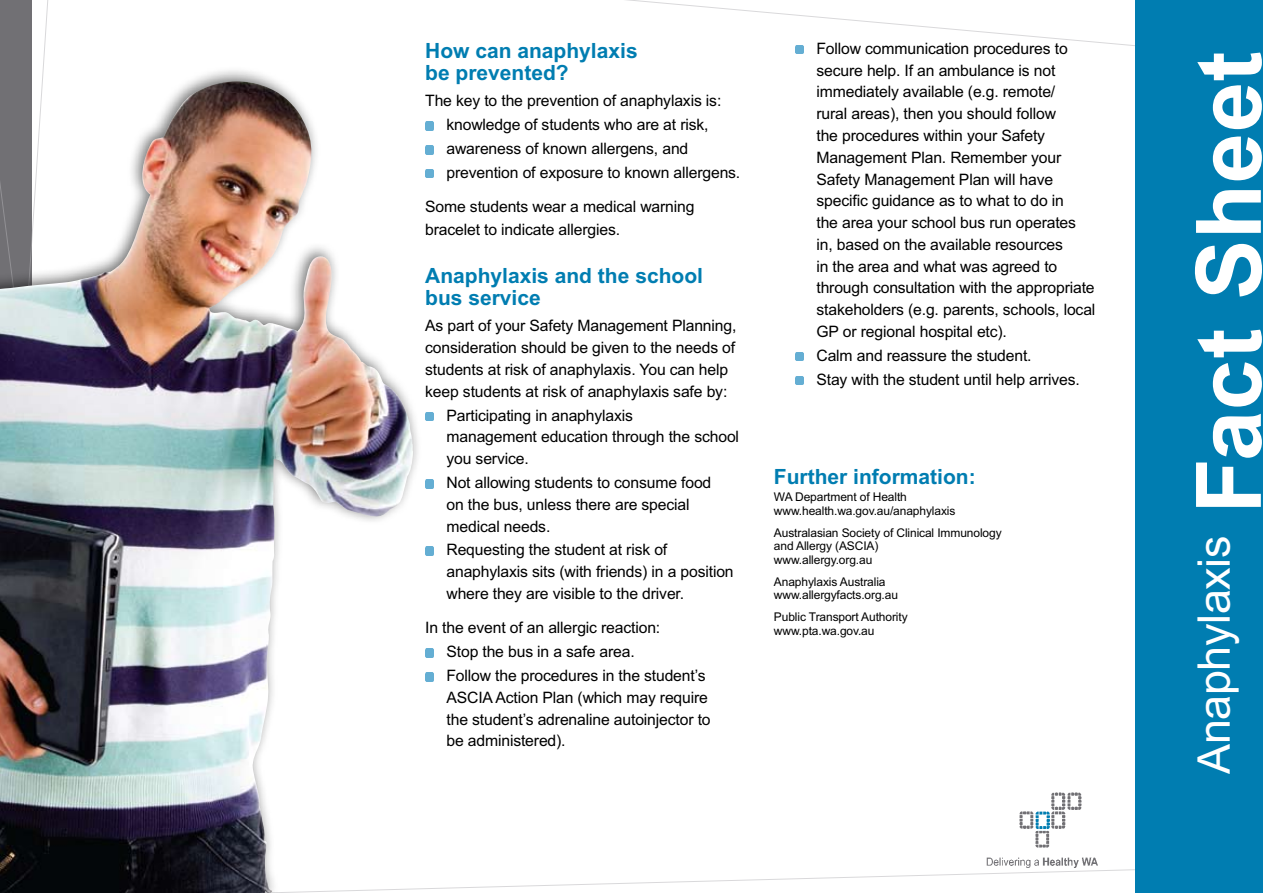
<style>
.page{position:relative;width:1263px;height:893px;background:#fff}
.page>*{position:absolute;margin:0;border:0;box-sizing:border-box;transform-origin:0 0}
.t1{font:700 90.45px "Arial";letter-spacing:.005em;color:#fff}
.t2{font:45px "Arial";letter-spacing:-.01em;color:#fff}
.t3{font:700 21px/22.5px "Arial";color:#007db1}
.t4{font:15.75px/21.8px "Arial";letter-spacing:-.01em;color:#000}
.t5{font:12px/13.5px "Arial";letter-spacing:-.01em;color:#000}
</style>
<div class="page">
<svg style="left:421px;top:869px;width:714px;height:21px"></svg>
<svg style="left:626px;top:0;width:509px;height:46px"></svg>
<div style="left:1135px;top:0;width:128px;height:893px;background:#007db1"></div>
<svg style="left:0;top:0;width:48px;height:65px"></svg>
<div style="left:0;top:65px;width:421px;height:828px;background:#000;opacity:.55"></div>
<img style="left:0;top:81px;width:413px;height:812px">
<svg style="left:425px;top:122px;width:9px;height:8px"></svg>
<svg style="left:425px;top:146px;width:9px;height:8px"></svg>
<svg style="left:425px;top:169px;width:9px;height:9px"></svg>
<svg style="left:425px;top:412px;width:9px;height:9px"></svg>
<svg style="left:425px;top:479px;width:9px;height:9px"></svg>
<svg style="left:425px;top:547px;width:9px;height:8px"></svg>
<svg style="left:425px;top:649px;width:9px;height:8px"></svg>
<svg style="left:425px;top:673px;width:9px;height:8px"></svg>
<svg style="left:795px;top:45px;width:9px;height:9px"></svg>
<svg style="left:795px;top:352px;width:9px;height:9px"></svg>
<svg style="left:795px;top:376px;width:9px;height:8px"></svg>
<img style="left:1019px;top:792px;width:63px;height:56px">
<img style="left:1035px;top:811px;width:16px;height:19px">
<img style="left:987px;top:857px;width:110px;height:10px">
<h3 class="t3" style="left:425px;top:39px;width:214px">How can anaphylaxis be prevented?</h3>
<p class="t4" style="left:446px;top:89px;width:295px;line-height:23.9px;text-indent:-21px">The key to the prevention of anaphylaxis is: knowledge of students who are at risk, awareness of known allergens, and prevention of exposure to known allergens.</p>
<p class="t4" style="left:425px;top:196px;width:271px;line-height:22.5px">Some students wear a medical warning bracelet to indicate allergies.</p>
<h3 class="t3" style="left:425px;top:264px;width:279px">Anaphylaxis and the school bus service</h3>
<p class="t4" style="left:425px;top:315px;width:313px">As part of your Safety Management Planning, consideration should be given to the needs of students at risk of anaphylaxis. You can help keep students at risk of anaphylaxis safe by:</p>
<p class="t4" style="left:446px;top:404px;width:294px">Participating in anaphylaxis<br>management education through the school you service.</p>
<p class="t4" style="left:446px;top:472px;width:266px">Not allowing students to consume food on the bus, unless there are special medical needs.</p>
<p class="t4" style="left:446px;top:539px;width:289px">Requesting the student at risk of anaphylaxis sits (with friends) in a position where they are visible to the driver.</p>
<p class="t4" style="left:446px;top:616px;width:261px;line-height:23.9px;text-indent:-21px">In the event of an allergic reaction:<br>Stop the bus in a safe area.<br>Follow the procedures in the student’s</p>
<p class="t4" style="left:446px;top:687px;width:266px">ASCIA Action Plan (which may require the student’s adrenaline autoinjector to be administered).</p>
<p class="t4" style="left:816px;top:38px;width:280px">Follow communication procedures to secure help. If an ambulance is not immediately available (e.g. remote/<br>rural areas), then you should follow<br>the procedures within your Safety Management Plan. Remember your Safety Management Plan will have specific guidance as to what to do in<br>the area your school bus run operates in, based on the available resources<br>in the area and what was agreed to through consultation with the appropriate stakeholders (e.g. parents, schools, local GP or regional hospital etc).</p>
<p class="t4" style="left:816px;top:343px;width:265px;line-height:23.9px">Calm and reassure the student.<br>Stay with the student until help arrives.</p>
<h3 class="t3" style="left:774px;top:465px;width:203px">Further information:</h3>
<p class="t5" style="left:774px;top:490px;width:183px">WA Department of Health www.health.wa.gov.au/anaphylaxis</p>
<p class="t5" style="left:774px;top:526px;width:229px">Australasian Society of Clinical Immunology and Allergy (ASCIA)<br>www.allergy.org.au</p>
<p class="t5" style="left:774px;top:575px;width:126px">Anaphylaxis Australia www.allergyfacts.org.au</p>
<p class="t5" style="left:774px;top:610px;width:135px">Public Transport Authority www.pta.wa.gov.au</p>
<h1 class="t1" style="left:1179px;top:514px;width:464px;rotate:-90deg">Fact Sheet</h1>
<h2 class="t2" style="left:1189px;top:774px;width:240px;rotate:-90deg">Anaphylaxis</h2>
</div>
